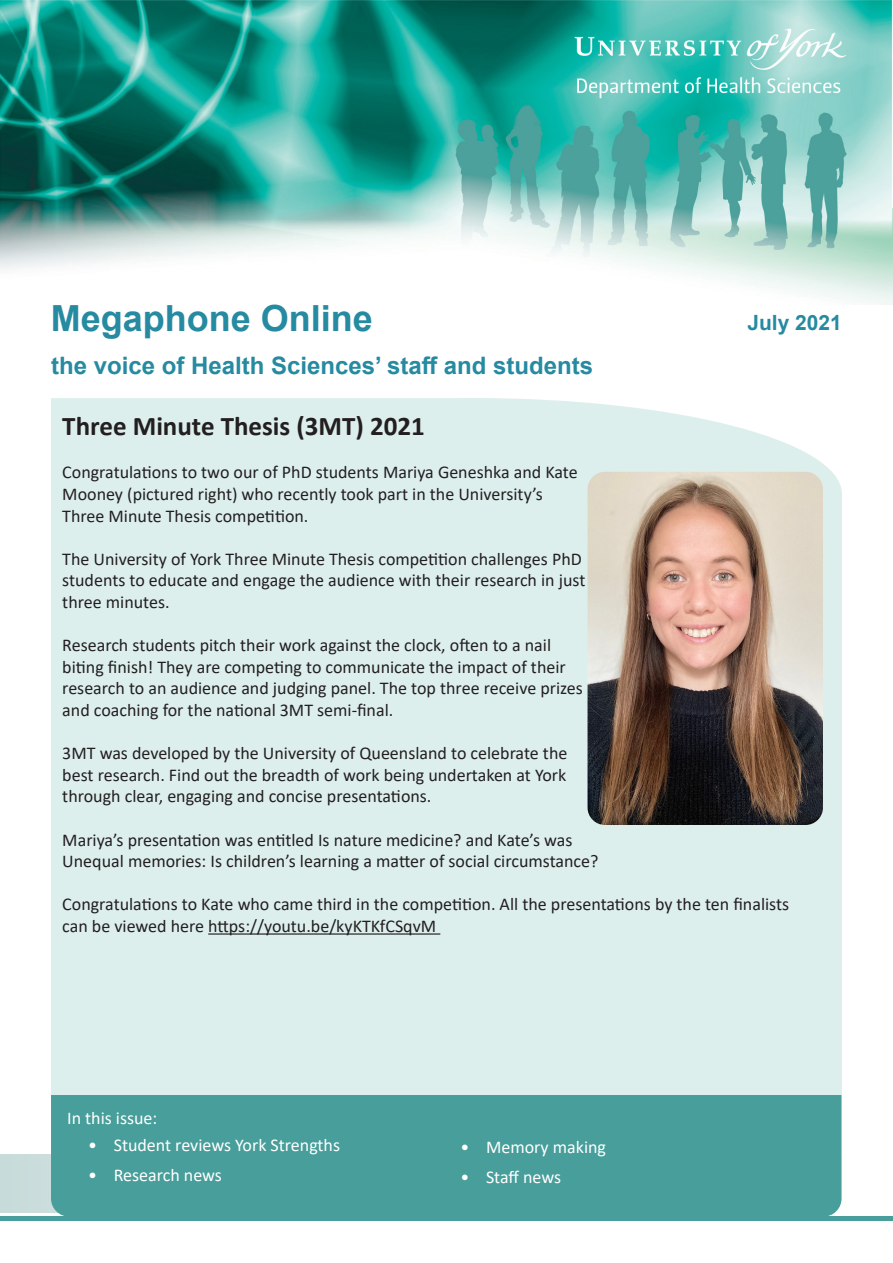
<style>
.page{position:relative;width:893px;height:1263px;background:#fff}
.page>*{position:absolute;margin:0;border:0;box-sizing:border-box;transform-origin:0 0}
.Megaphone_Online{font:700 36px "Arial";color:#268aa1}
.t1{font:700 27px "Calibri";color:#231f20}
.Strapline{font:700 24px "Arial";color:#268aa1}
.Date{font:700 21px "Arial";color:#268aa1}
.t2{font:18px/21.6px "Calibri";color:#231f20}
.Body{font:18px "Calibri";color:#fff}
</style>
<div class="page">
<div style="left:0;top:1216px;width:893px;height:5px;background:#479e9a"></div>
<img style="left:0;top:0;width:893px;height:305px">
<div style="left:0;top:1154px;width:842px;height:59px;background:#c9dcda"></div>
<div style="left:51px;top:398px;width:791px;height:697px;background:#ddefed"></div>
<div style="left:51px;top:1095px;width:790px;height:121px;background:#479e9a"></div>
<hr style="left:208px;top:933px;width:232px;height:1px;background:#231f20">
<img style="left:587px;top:472px;width:236px;height:353px">
<p class="Megaphone_Online" style="left:51px;top:293px;width:324px">Megaphone Online</p>
<p class="Strapline" style="left:51px;top:348px;width:544px">the voice of Health Sciences’ staff and students</p>
<p class="Date" style="left:747px;top:308px;width:96px">July 2021</p>
<p class="t1" style="left:62px;top:407px;width:364px">Three Minute Thesis (3MT) 2021</p>
<p class="t2" style="left:62px;top:461px;width:517px">Congratulations to two our of PhD students Mariya Geneshka and Kate<br>Mooney (pictured right) who recently took part in the University’s<br>Three Minute Thesis competition.</p>
<p class="t2" style="left:62px;top:547px;width:525px">The University of York Three Minute Thesis competition challenges PhD students to educate and engage the audience with their research in just three minutes.</p>
<p class="t2" style="left:62px;top:634px;width:522px">Research students pitch their work against the clock, often to a nail biting finish! They are competing to communicate the impact of their research to an audience and judging panel. The top three receive prizes and coaching for the national 3MT semi-final.</p>
<p class="t2" style="left:62px;top:742px;width:507px;text-align:justify">3MT was developed by the University of Queensland to celebrate the best research. Find out the breadth of work being undertaken at York through clear, engaging and concise presentations.</p>
<p class="t2" style="left:62px;top:828px;width:512px">Mariya’s presentation was entitled Is nature medicine? and Kate’s was</p>
<p class="t2" style="left:62px;top:850px;width:538px">Unequal memories: Is children’s learning a matter of social circumstance?</p>
<p class="t2" style="left:62px;top:893px;width:728px">Congratulations to Kate who came third in the competition. All the presentations by the ten finalists can be viewed here https://youtu.be/kyKTKfCSqvM</p>
<p class="Body" style="left:67px;top:1105px;width:92px">In this issue:</p>
<p class="Body" style="left:88px;top:1132px;width:253px">• Student reviews York Strengths</p>
<p class="Body" style="left:88px;top:1163px;width:135px">• Research news</p>
<p class="Body" style="left:460px;top:1135px;width:147px">• Memory making</p>
<p class="Body" style="left:460px;top:1165px;width:102px">• Staff news</p>
</div>
